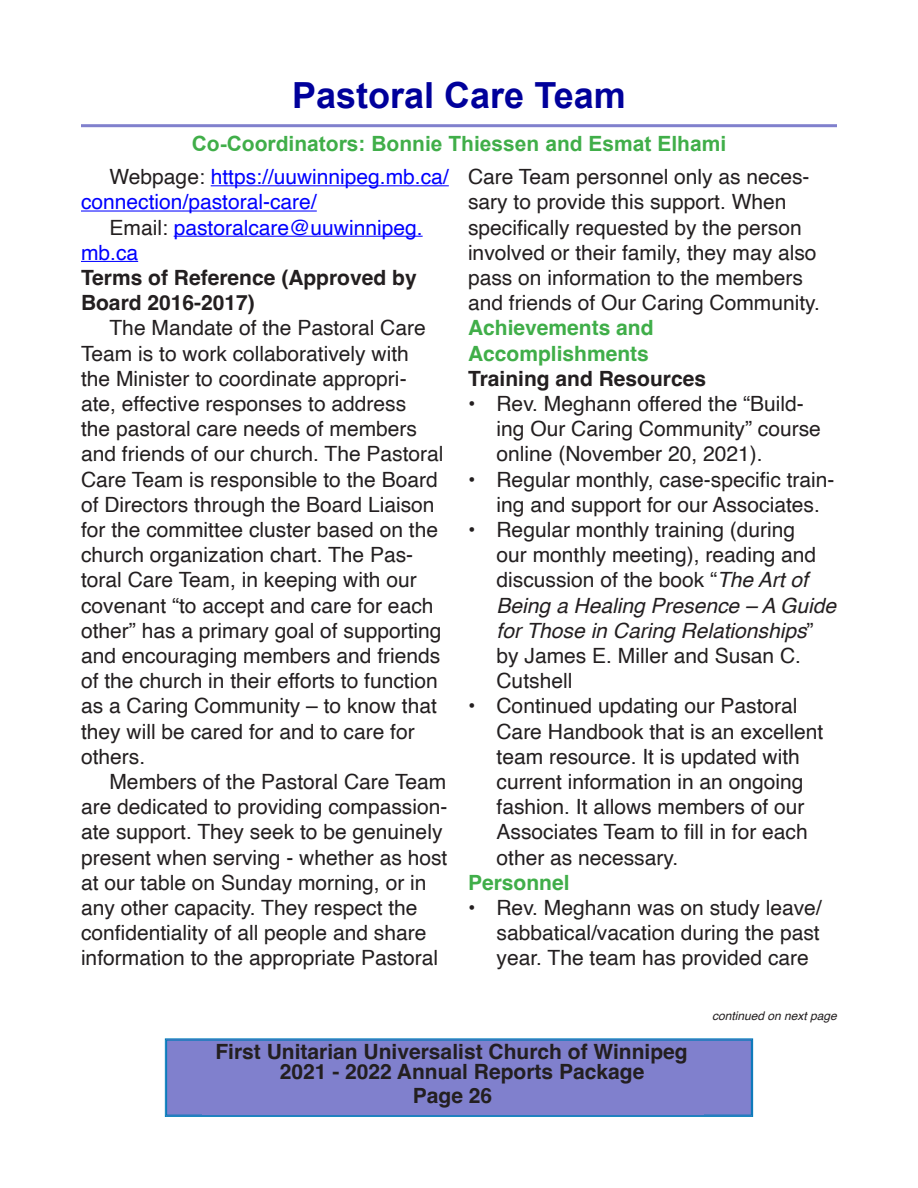
<style>
.page{position:relative;width:918px;height:1188px;background:#fff}
.page>*{position:absolute;margin:0;border:0;box-sizing:border-box;transform-origin:0 0}
.Heading{font:700 36px "Arial";color:#00009b}
.Body_Text{font:21px/25.2px "Helvetica";color:#231f20}
.Subhead{font:700 21px/43.3px "Helvetica";color:#231f20;text-align:center}
.Body_Text-2{font:21px/25.2px "Helvetica";color:#00f}
.Headline{font:700 21px "Arial";color:#40ae49}
.Heading_1{font:700 21px/25.2px "Helvetica";color:#40ae49}
.t1{font:italic 12px "Helvetica";color:#231f20}
.s1{font-style:italic}
.s2{color:#231f20}
</style>
<div class="page">
<svg style="left:165px;top:1039px;width:588px;height:78px;background:#5b7fc7"></svg>
<div style="left:166px;top:1040px;width:586px;height:75px;border:1px solid #007ab9"></div>
<div style="left:174px;top:1063px;width:570px;height:34px;background:#8080cd"></div>
<div style="left:174px;top:1043px;width:555px;height:20px;background:#8080cd"></div>
<div style="left:202px;top:1087px;width:501px;height:28px;background:#8080cd"></div>
<hr style="left:211px;top:185px;width:238px;height:1px;background:#00f">
<hr style="left:81px;top:211px;width:236px;height:1px;background:#00f">
<hr style="left:174px;top:236px;width:249px;height:1px;background:#00f">
<hr style="left:81px;top:261px;width:57px;height:1px;background:#00f">
<hr style="left:81px;top:124px;width:756px;height:3px;background:#8080cd">
<h2 class="Heading" style="left:292px;top:72px;width:335px">Pastoral Care Team</h2>
<h3 class="Headline" style="left:192px;top:130px;width:536px">Co-Coordinators: Bonnie Thiessen and Esmat Elhami</h3>
<p class="Body_Text" style="left:468px;top:165px;width:354px">Care Team personnel only as neces&shy;sary to provide this support. When specifically requested by the person involved or their family, they may also pass on information to the members and friends of Our Caring Community.</p>
<h2 class="Heading_1" style="left:468px;top:318px;width:187px">Achievements and<br>Accomplishments</h2>
<h3 class="Subhead" style="left:468px;top:359px;width:240px">Training and Resources</h3>
<p class="Body_Text" style="left:496px;top:392px;width:326px;text-indent:-28px">• Rev. Meghann offered the “Build&shy;ing Our Caring Community” course online (November 20, 2021).</p>
<p class="Body_Text" style="left:496px;top:467px;width:340px;text-indent:-28px">• Regular monthly, case-specific train&shy;ing and support for our Associates.</p>
<p class="Body_Text" style="left:496px;top:518px;width:341px;text-indent:-28px">• Regular monthly training (during<br>our monthly meeting), reading and discussion of the book “<span class="s1">The Art of<br>Being a Healing Presence – A Guide for Those in Caring Relationships</span>” by James E. Miller and Susan C.<br>Cutshell</p>
<p class="Body_Text" style="left:496px;top:694px;width:328px;text-indent:-28px">• Continued updating our Pastoral<br>Care Handbook that is an excellent team resource. It is updated with current information in an ongoing fashion. It allows members of our<br>Associates Team to fill in for each other as necessary.</p>
<h2 class="Heading_1" style="left:468px;top:872px;width:103px">Personnel</h2>
<p class="Body_Text" style="left:496px;top:896px;width:327px;text-align:justify;text-indent:-28px">• Rev. Meghann was on study leave/ sabbatical/vacation during the past year. The team has provided care</p>
<p class="Body_Text-2" style="left:81px;top:165px;width:369px;text-indent:29px"><span class="s2">Webpage:</span> https://uuwinnipeg.mb.ca/ connection/pastoral-care/</p>
<p class="Body_Text-2" style="left:81px;top:215px;width:343px;text-indent:29px"><span class="s2">Email:</span> pastoralcare@uuwinnipeg. mb.ca</p>
<h3 class="Subhead" style="left:81px;top:267px;width:337px;line-height:25.2px;text-align:left">Terms of Reference (Approved by<br>Board 2016-2017)</h3>
<p class="Body_Text" style="left:81px;top:316px;width:364px;text-indent:29px">The Mandate of the Pastoral Care Team is to work collaboratively with<br>the Minister to coordinate appropri&shy;ate, effective responses to address<br>the pastoral care needs of members and friends of our church. The Pastoral Care Team is responsible to the Board of Directors through the Board Liaison for the committee cluster based on the church organization chart. The Pas&shy;toral Care Team, in keeping with our covenant “to accept and care for each other” has a primary goal of supporting and encouraging members and friends of the church in their efforts to function as a Caring Community – to know that they will be cared for and to care for others.</p>
<p class="Body_Text" style="left:81px;top:770px;width:368px;text-indent:29px">Members of the Pastoral Care Team are dedicated to providing compassion&shy;ate support. They seek to be genuinely present when serving - whether as host at our table on Sunday morning, or in any other capacity. They respect the confidentiality of all people and share information to the appropriate Pastoral</p>
<p class="Subhead" style="left:215px;top:1032px;width:474px">First Unitarian Universalist Church of Winnipeg<br>Page 26</p>
<p class="Subhead" style="left:280px;top:1052px;width:366px">2021 - 2022 Annual Reports Package</p>
<p class="t1" style="left:712px;top:1006px;width:126px">continued on next page</p>
</div>
